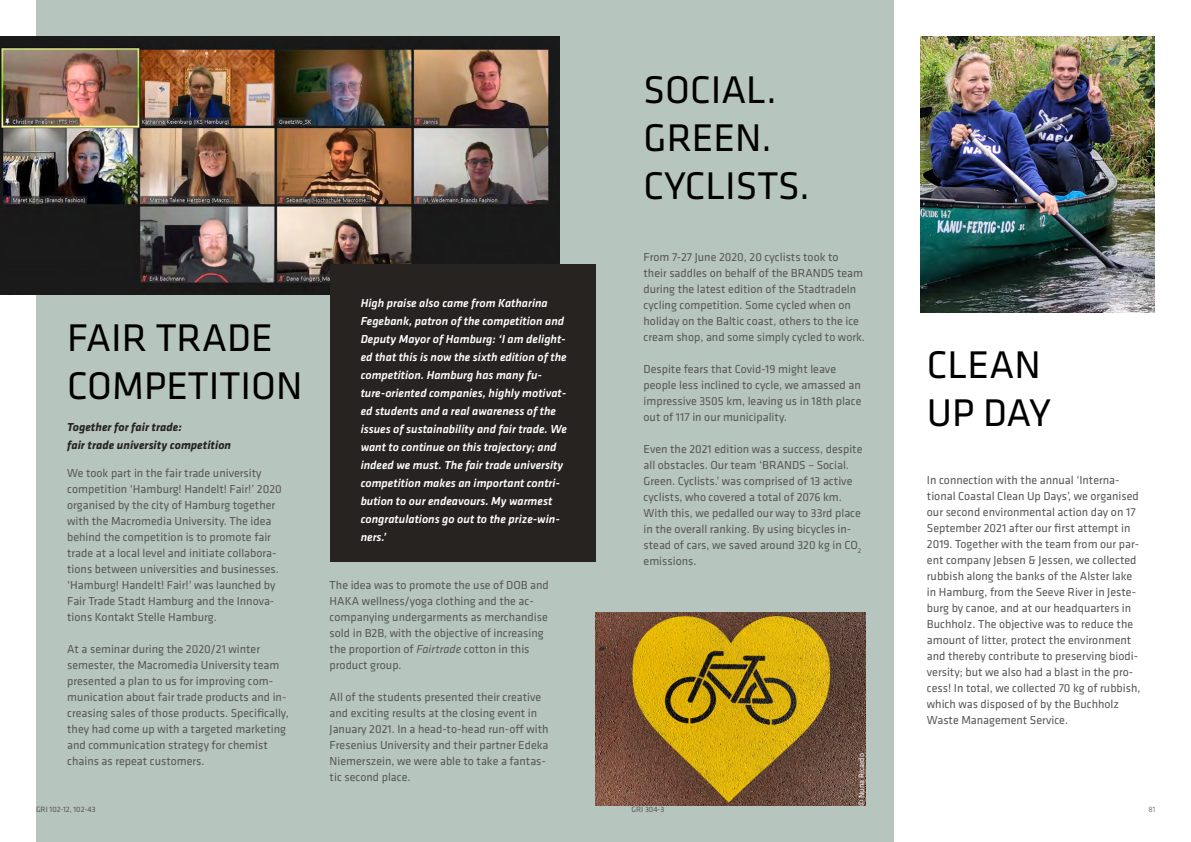
<style>
.page{position:relative;width:1191px;height:842px;background:#fff}
.page>*{position:absolute;margin:0;border:0;box-sizing:border-box;transform-origin:0 0}
.t1{font:40px/48px "Klavika";color:#000}
.t2{font:12px/16px "Klavika";color:#575756}
.t3{font:italic 500 12px/18px "Klavika";color:#fff}
.t4{font:italic 700 12px/18px "Klavika";color:#262320}
.t5{font:8px "Klavika";color:#575756}
.t6{font:8px "Klavika";color:#fff}
.t7{font:300 8px "Klavika";color:#575756}
.s1{font-style:italic}
</style>
<div class="page">
<div style="left:36px;top:0;width:857px;height:842px;background:#b7c5bf"></div>
<img style="left:0;top:36px;width:559px;height:259px">
<div style="left:330px;top:264px;width:265px;height:297px;background:#262320"></div>
<img style="left:595px;top:612px;width:270px;height:194px">
<img style="left:921px;top:36px;width:234px;height:276px">
<h1 class="t1" style="left:643px;top:67px;width:168px">SOCIAL.<br>GREEN.<br>CYCLISTS.</h1>
<p class="t2" style="left:643px;top:249px;width:223px">From 7-27 June 2020, 20 cyclists took to<br>their saddles on behalf of the BRANDS team during the latest edition of the Stadtradeln cycling competition. Some cycled when on holiday on the Baltic coast, others to the ice cream shop, and some simply cycled to work.</p>
<p class="t2" style="left:643px;top:361px;width:219px">Despite fears that Covid-19 might leave people less inclined to cycle, we amassed an impressive 3505 km, leaving us in 18th place out of 117 in our municipality.</p>
<p class="t2" style="left:643px;top:441px;width:220px">Even the 2021 edition was a success, despite all obstacles. Our team ‘BRANDS – Social.<br>Green. Cyclists.’ was comprised of 13 active cyclists, who covered a total of 2076 km.<br>With this, we pedalled our way to 33rd place in the overall ranking. By using bicycles in&shy;stead of cars, we saved around 320 kg in CO<sub>2 </sub>emissions.</p>
<p class="t3" style="left:361px;top:294px;width:208px">High praise also came from Katharina Fegebank, patron of the competition and Deputy Mayor of Hamburg: ‘I am delight&shy;ed that this is now the sixth edition of the competition. Hamburg has many fu&shy;ture-oriented companies, highly motivat&shy;ed students and a real awareness of the issues of sustainability and fair trade. We want to continue on this trajectory; and indeed we must. The fair trade university competition makes an important contri&shy;bution to our endeavours. My warmest congratulations go out to the prize-win&shy;ners.’</p>
<h1 class="t1" style="left:67px;top:315px;width:237px">FAIR TRADE<br>COMPETITION</h1>
<p class="t4" style="left:67px;top:418px;width:165px">Together for fair trade:<br>fair trade university competition</p>
<p class="t2" style="left:67px;top:465px;width:216px">We took part in the fair trade university competition ‘Hamburg! Handelt! Fair!’ 2020 organised by the city of Hamburg together with the Macromedia University. The idea behind the competition is to promote fair trade at a local level and initiate collabora&shy;tions between universities and businesses. ‘Hamburg! Handelt! Fair!’ was launched by Fair Trade Stadt Hamburg and the Innova&shy;tions Kontakt Stelle Hamburg.</p>
<p class="t2" style="left:67px;top:641px;width:223px">At a seminar during the 2020/21 winter semester, the Macromedia University team presented a plan to us for improving com&shy;munication about fair trade products and in&shy;creasing sales of those products. Specifically, they had come up with a targeted marketing and communication strategy for chemist chains as repeat customers.</p>
<h1 class="t1" style="left:927px;top:341px;width:126px">CLEAN<br>UP DAY</h1>
<p class="t2" style="left:927px;top:472px;width:215px">In connection with the annual ‘Interna&shy;tional Coastal Clean Up Days’, we organised our second environmental action day on 17<br>September 2021 after our first attempt in 2019. Together with the team from our par&shy;ent company Jebsen &amp; Jessen, we collected rubbish along the banks of the Alster lake in Hamburg, from the Seeve River in Jeste&shy;burg by canoe, and at our headquarters in Buchholz. The objective was to reduce the amount of litter, protect the environment and thereby contribute to preserving biodi&shy;versity; but we also had a blast in the pro&shy;cess! In total, we collected 70 kg of rubbish, which was disposed of by the Buchholz Waste Management Service.</p>
<p class="t2" style="left:330px;top:577px;width:221px">The idea was to promote the use of DOB and HAKA wellness/yoga clothing and the ac&shy;companying undergarments as merchandise sold in B2B, with the objective of increasing the proportion of <span class="s1">Fairtrade</span> cotton in this product group.</p>
<p class="t2" style="left:330px;top:689px;width:220px">All of the students presented their creative and exciting results at the closing event in January 2021. In a head-to-head run-off with Fresenius University and their partner Edeka Niemerszein, we were able to take a fantas&shy;tic second place.</p>
<p class="t6" style="left:857px;top:806px;width:54px;rotate:-90deg">© Nuna Ricardo</p>
<p class="t5" style="left:36px;top:805px;width:61px">GRI 102-12, 102-43</p>
<p class="t5" style="left:631px;top:805px;width:34px">GRI 304-3</p>
<p class="t7" style="left:36px;top:805px;width:10px">80</p>
<p class="t7" style="left:1148px;top:805px;width:8px">81</p>
</div>
